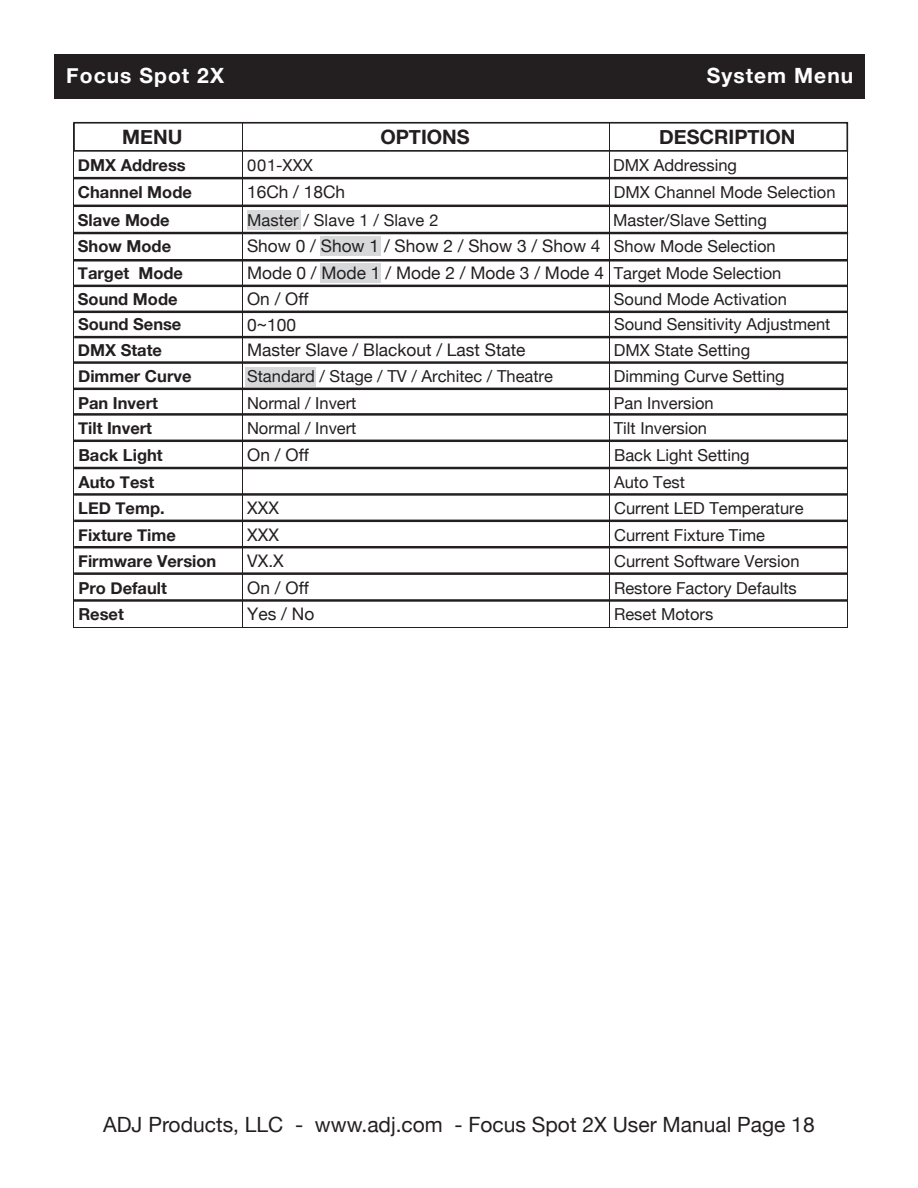
<style>
.page{position:relative;width:918px;height:1188px;background:#fff}
.page>*{position:absolute;margin:0;border:0;box-sizing:border-box;transform-origin:0 0}
.t1{font:21px "Helvetica Neue";color:#231f20}
.t2{font:700 21px "Helvetica Neue";letter-spacing:.05em;color:#fff}
.t3{font:700 19.8px "Helvetica Neue";color:#231f20}
.t4{font:17.4px/26.4px "Helvetica Neue";color:#231f20}
.t5{font:16.5px "Helvetica Neue";color:#231f20}
.t6{font:700 16.5px/27.6px "Helvetica Neue";color:#231f20}
</style>
<div class="page">
<div style="left:54px;top:54px;width:811px;height:44px;background:#231f20"></div>
<div style="left:245px;top:367px;width:71px;height:19px;background:#d7d8da"></div>
<div style="left:247px;top:211px;width:53px;height:19px;background:#d7d8da"></div>
<div style="left:320px;top:237px;width:60px;height:19px;background:#d7d8da"></div>
<div style="left:320px;top:264px;width:60px;height:19px;background:#d7d8da"></div>
<hr style="left:847px;top:132px;width:1px;height:496px;background:#231f20">
<div style="left:73px;top:177px;width:775px;height:2px;border:2px solid #231f20"></div>
<div style="left:73px;top:205px;width:775px;height:2px;border:2px solid #231f20"></div>
<div style="left:73px;top:232px;width:775px;height:2px;border:2px solid #231f20"></div>
<div style="left:73px;top:122px;width:775px;height:30px;border:2px solid #231f20"></div>
<hr style="left:73px;top:123px;width:1px;height:505px;background:#231f20">
<hr style="left:609px;top:123px;width:1px;height:505px;background:#231f20">
<hr style="left:242px;top:123px;width:1px;height:504px;background:#231f20">
<hr style="left:73px;top:627px;width:774px;height:1px;background:#231f20">
<div style="left:73px;top:259px;width:775px;height:3px;border:2px solid #231f20"></div>
<div style="left:73px;top:285px;width:775px;height:2px;border:2px solid #231f20"></div>
<div style="left:73px;top:361px;width:775px;height:3px;border:2px solid #231f20"></div>
<div style="left:74px;top:388px;width:774px;height:2px;border:2px solid #231f20"></div>
<div style="left:74px;top:311px;width:774px;height:2px;border:2px solid #231f20"></div>
<div style="left:74px;top:336px;width:774px;height:2px;border:2px solid #231f20"></div>
<div style="left:74px;top:413px;width:774px;height:3px;border:2px solid #231f20"></div>
<div style="left:74px;top:440px;width:774px;height:2px;border:2px solid #231f20"></div>
<div style="left:74px;top:467px;width:774px;height:2px;border:2px solid #231f20"></div>
<div style="left:74px;top:493px;width:774px;height:3px;border:2px solid #231f20"></div>
<div style="left:74px;top:520px;width:774px;height:2px;border:2px solid #231f20"></div>
<div style="left:74px;top:546px;width:774px;height:2px;border:2px solid #231f20"></div>
<div style="left:74px;top:572px;width:774px;height:3px;border:2px solid #231f20"></div>
<div style="left:74px;top:599px;width:773px;height:3px;border:2px solid #231f20"></div>
<p class="t2" style="left:66px;top:60px;width:159px">Focus Spot 2X</p>
<p class="t2" style="left:707px;top:60px;width:148px">System Menu</p>
<p class="t3" style="left:122px;top:122px;width:62px">MENU</p>
<p class="t3" style="left:380px;top:122px;width:91px">OPTIONS</p>
<p class="t3" style="left:659px;top:122px;width:138px">DESCRIPTION</p>
<p class="t6" style="left:78px;top:152px;width:115px">DMX Address<br>Channel Mode<br>Slave Mode</p>
<p class="t5" style="left:247px;top:153px;width:67px">001-XXX</p>
<p class="t4" style="left:247px;top:180px;width:100px">16Ch / 18Ch</p>
<p class="t5" style="left:247px;top:208px;width:193px">Master / Slave 1 / Slave 2</p>
<p class="t5" style="left:613px;top:153px;width:126px">DMX Addressing</p>
<p class="t5" style="left:614px;top:180px;width:223px">DMX Channel Mode Selection</p>
<p class="t5" style="left:613px;top:208px;width:155px">Master/Slave Setting</p>
<p class="t6" style="left:78px;top:233px;width:95px">Show Mode</p>
<p class="t4" style="left:247px;top:234px;width:358px">Show 0 / Show 1 / Show 2 / Show 3 / Show 4<br>Mode 0 / Mode 1 / Mode 2 / Mode 3 / Mode 4</p>
<p class="t5" style="left:614px;top:235px;width:163px">Show Mode Selection</p>
<p class="t5" style="left:614px;top:261px;width:169px">Target Mode Selection</p>
<p class="t6" style="left:78px;top:260px;width:107px;line-height:26.4px">Target Mode<br>Sound Mode</p>
<p class="t4" style="left:247px;top:287px;width:63px">On / Off</p>
<p class="t5" style="left:614px;top:287px;width:174px">Sound Mode Activation</p>
<p class="t6" style="left:78px;top:311px;width:105px">Sound Sense</p>
<p class="t4" style="left:247px;top:312px;width:50px">0~100</p>
<p class="t5" style="left:614px;top:313px;width:218px">Sound Sensitivity Adjustment</p>
<p class="t6" style="left:78px;top:336px;width:86px">DMX State</p>
<p class="t4" style="left:247px;top:337px;width:280px">Master Slave / Blackout / Last State</p>
<p class="t5" style="left:614px;top:338px;width:138px">DMX State Setting</p>
<p class="t6" style="left:78px;top:363px;width:115px">Dimmer Curve</p>
<p class="t5" style="left:247px;top:364px;width:307px">Standard / Stage / TV / Architec / Theatre</p>
<p class="t5" style="left:614px;top:364px;width:172px">Dimming Curve Setting</p>
<p class="t6" style="left:78px;top:389px;width:81px">Pan Invert</p>
<p class="t5" style="left:247px;top:391px;width:111px">Normal / Invert</p>
<p class="t5" style="left:614px;top:391px;width:101px">Pan Inversion</p>
<p class="t6" style="left:78px;top:415px;width:75px">Tilt Invert</p>
<p class="t5" style="left:247px;top:416px;width:111px">Normal / Invert</p>
<p class="t5" style="left:614px;top:416px;width:95px">Tilt Inversion</p>
<p class="t6" style="left:78px;top:442px;width:86px">Back Light</p>
<p class="t4" style="left:247px;top:443px;width:63px">On / Off</p>
<p class="t5" style="left:614px;top:444px;width:137px">Back Light Setting</p>
<p class="t6" style="left:78px;top:469px;width:77px">Auto Test</p>
<p class="t5" style="left:614px;top:470px;width:72px">Auto Test</p>
<p class="t6" style="left:78px;top:495px;width:88px">LED Temp.</p>
<p class="t4" style="left:247px;top:496px;width:33px">XXX</p>
<p class="t5" style="left:614px;top:496px;width:191px">Current LED Temperature</p>
<p class="t6" style="left:78px;top:521px;width:99px">Fixture Time</p>
<p class="t4" style="left:247px;top:522px;width:33px">XXX</p>
<p class="t5" style="left:614px;top:523px;width:152px">Current Fixture Time</p>
<p class="t6" style="left:78px;top:548px;width:140px">Firmware Version</p>
<p class="t4" style="left:247px;top:549px;width:38px">VX.X</p>
<p class="t5" style="left:614px;top:549px;width:187px">Current Software Version</p>
<p class="t6" style="left:78px;top:575px;width:90px">Pro Default</p>
<p class="t4" style="left:247px;top:576px;width:63px">On / Off</p>
<p class="t5" style="left:614px;top:576px;width:184px">Restore Factory Defaults</p>
<p class="t6" style="left:78px;top:601px;width:47px">Reset</p>
<p class="t4" style="left:247px;top:602px;width:69px">Yes / No</p>
<p class="t5" style="left:614px;top:603px;width:101px">Reset Motors</p>
<p class="t1" style="left:103px;top:1110px;width:713px">ADJ Products, LLC - www.adj.com - Focus Spot 2X User Manual Page 18</p>
</div>
